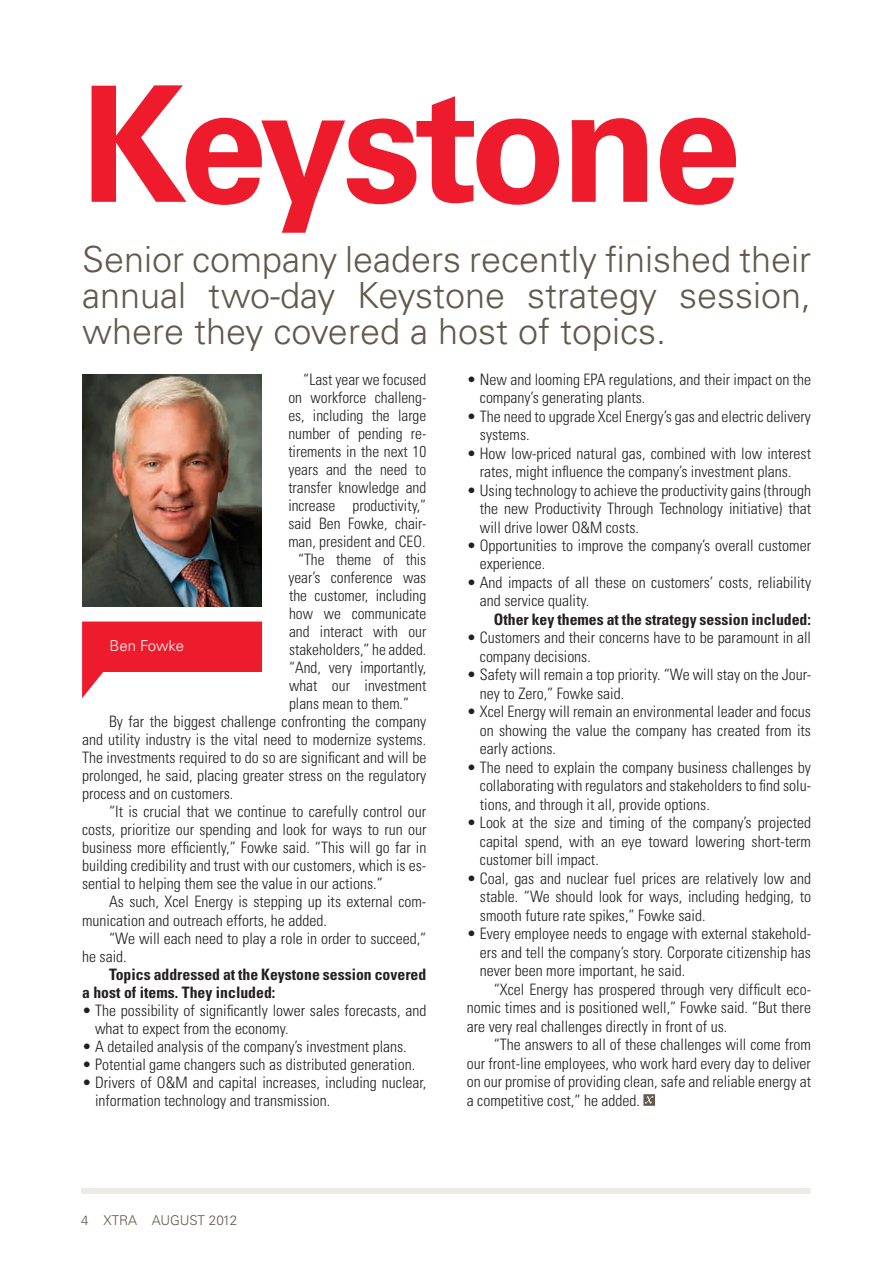
<style>
.page{position:relative;width:891px;height:1269px;background:#fff}
.page>*{position:absolute;margin:0;border:0;box-sizing:border-box;transform-origin:0 0}
.t1{font:700 161.1px "Univers";letter-spacing:-.03em;color:#ee1b2c}
.t2{font:300 36px/36px "Univers";color:#62584b;text-align:justify}
.t3{font:300 condensed 15.75px/18.5px "Univers";color:#231f20}
.t4{font:700 condensed 15.75px/18px "Univers";color:#231f20}
.t5{font:300 15px "Univers";letter-spacing:-.02em;color:#fff}
.t6{font:300 13.5px "Univers";color:#62584b}
</style>
<div class="page">
<div style="left:81px;top:1188px;width:730px;height:6px;background:#edebe8"></div>
<svg style="left:643px;top:1094px;width:12px;height:12px"></svg>
<img style="left:82px;top:374px;width:179px;height:232px">
<svg style="left:82px;top:622px;width:180px;height:76px"></svg>
<h1 class="t1" style="left:81px;top:51px;width:662px">Keystone</h1>
<h2 class="t2" style="left:82px;top:241px;width:730px">Senior company leaders recently finished their annual two-day Keystone strategy session, where they covered a host of topics.</h2>
<p class="t3" style="left:303px;top:370px;width:125px">“Last year we focused</p>
<p class="t3" style="left:288px;top:388px;width:139px">on workforce challeng-</p>
<p class="t3" style="left:288px;top:406px;width:139px">es, including the large</p>
<p class="t3" style="left:288px;top:424px;width:139px">number of pending re-</p>
<p class="t3" style="left:288px;top:442px;width:139px">tirements in the next 10</p>
<p class="t3" style="left:288px;top:460px;width:139px">years and the need to</p>
<p class="t3" style="left:288px;top:478px;width:139px">transfer knowledge and</p>
<p class="t3" style="left:288px;top:496px;width:139px">increase productivity,”</p>
<p class="t3" style="left:288px;top:514px;width:139px">said Ben Fowke, chair-</p>
<p class="t3" style="left:288px;top:532px;width:139px">man, president and CEO.</p>
<p class="t3" style="left:298px;top:550px;width:130px">“The theme of this</p>
<p class="t3" style="left:288px;top:568px;width:139px">year’s conference was</p>
<p class="t3" style="left:289px;top:586px;width:139px">the customer, including</p>
<p class="t3" style="left:289px;top:604px;width:139px">how we communicate</p>
<p class="t3" style="left:289px;top:622px;width:139px">and interact with our</p>
<p class="t3" style="left:289px;top:640px;width:139px">stakeholders,” he added.</p>
<p class="t3" style="left:289px;top:658px;width:139px">“And, very importantly,</p>
<p class="t3" style="left:289px;top:676px;width:139px">what our investment</p>
<p class="t3" style="left:289px;top:694px;width:121px">plans mean to them.”</p>
<p class="t3" style="left:109px;top:712px;width:319px">By far the biggest challenge confronting the company</p>
<p class="t3" style="left:82px;top:730px;width:346px">and utility industry is the vital need to modernize systems.</p>
<p class="t3" style="left:82px;top:748px;width:346px">The investments required to do so are significant and will be</p>
<p class="t3" style="left:82px;top:766px;width:346px">prolonged, he said, placing greater stress on the regulatory</p>
<p class="t3" style="left:82px;top:785px;width:153px">process and on customers.</p>
<p class="t3" style="left:109px;top:803px;width:319px">“It is crucial that we continue to carefully control our</p>
<p class="t3" style="left:82px;top:821px;width:346px">costs, prioritize our spending and look for ways to run our</p>
<p class="t3" style="left:82px;top:839px;width:346px">business more efficiently,” Fowke said. “This will go far in</p>
<p class="t3" style="left:82px;top:857px;width:346px">building credibility and trust with our customers, which is es-</p>
<p class="t3" style="left:82px;top:875px;width:302px">sential to helping them see the value in our actions.”</p>
<p class="t3" style="left:109px;top:893px;width:319px">As such, Xcel Energy is stepping up its external com-</p>
<p class="t3" style="left:82px;top:911px;width:246px">munication and outreach efforts, he added.</p>
<p class="t3" style="left:109px;top:929px;width:319px">“We will each need to play a role in order to succeed,”</p>
<p class="t3" style="left:82px;top:947px;width:46px">he said.</p>
<p class="t4" style="left:82px;top:965px;width:346px;text-indent:27px">Topics addressed at the Keystone session covered a host of items. They included:</p>
<p class="t3" style="left:95px;top:1001px;width:333px;line-height:18px;text-indent:-13px">• The possibility of significantly lower sales forecasts, and what to expect from the economy.</p>
<p class="t3" style="left:82px;top:1037px;width:326px">• A detailed analysis of the company’s investment plans.</p>
<p class="t3" style="left:82px;top:1055px;width:335px">• Potential game changers such as distributed generation.</p>
<p class="t3" style="left:95px;top:1073px;width:333px;line-height:18px;text-indent:-13px">• Drivers of O&amp;M and capital increases, including nuclear, information technology and transmission.</p>
<p class="t5" style="left:110px;top:636px;width:76px">Ben Fowke</p>
<p class="t3" style="left:480px;top:370px;width:333px;text-indent:-13px">• New and looming EPA regulations, and their impact on the company’s generating plants.</p>
<p class="t3" style="left:480px;top:407px;width:333px;text-indent:-13px">• The need to upgrade Xcel Energy’s gas and electric delivery systems.</p>
<p class="t3" style="left:467px;top:444px;width:346px;text-align:center">• How low-priced natural gas, combined with low interest rates, might influence the company’s investment plans.</p>
<p class="t3" style="left:480px;top:481px;width:333px;text-align:justify;text-indent:-13px">• Using technology to achieve the productivity gains (through the new Productivity Through Technology initiative) that will drive lower O&amp;M costs.</p>
<p class="t3" style="left:480px;top:536px;width:333px;text-indent:-13px">• Opportunities to improve the company’s overall customer experience.</p>
<p class="t3" style="left:480px;top:573px;width:333px;text-indent:-13px">• And impacts of all these on customers’ costs, reliability and service quality.</p>
<p class="t4" style="left:494px;top:610px;width:319px">Other key themes at the strategy session included:</p>
<p class="t3" style="left:480px;top:629px;width:333px;text-indent:-13px">• Customers and their concerns have to be paramount in all company decisions.</p>
<p class="t3" style="left:480px;top:666px;width:333px;text-indent:-13px">• Safety will remain a top priority. “We will stay on the Jour&shy;ney to Zero,” Fowke said.</p>
<p class="t3" style="left:480px;top:703px;width:333px;text-align:justify;text-indent:-13px">• Xcel Energy will remain an environmental leader and focus on showing the value the company has created from its early actions.</p>
<p class="t3" style="left:480px;top:758px;width:333px;text-align:justify;text-indent:-13px">• The need to explain the company business challenges by collaborating with regulators and stakeholders to find solu&shy;tions, and through it all, provide options.</p>
<p class="t3" style="left:480px;top:814px;width:333px;text-align:justify;text-indent:-13px">• Look at the size and timing of the company’s projected capital spend, with an eye toward lowering short-term customer bill impact.</p>
<p class="t3" style="left:480px;top:869px;width:333px;text-align:justify;text-indent:-13px">• Coal, gas and nuclear fuel prices are relatively low and stable. “We should look for ways, including hedging, to smooth future rate spikes,” Fowke said.</p>
<p class="t3" style="left:480px;top:925px;width:333px;text-align:justify;text-indent:-13px">• Every employee needs to engage with external stakehold&shy;ers and tell the company’s story. Corporate citizenship has never been more important, he said.</p>
<p class="t3" style="left:467px;top:980px;width:346px;text-align:justify;text-indent:27px">“Xcel Energy has prospered through very difficult eco&shy;nomic times and is positioned well,” Fowke said. “But there are very real challenges directly in front of us.</p>
<p class="t3" style="left:467px;top:1035px;width:346px;text-align:justify;text-indent:27px">“The answers to all of these challenges will come from our front-line employees, who work hard every day to deliver on our promise of providing clean, safe and reliable energy at a competitive cost,” he added.</p>
<p class="t6" style="left:81px;top:1212px;width:158px">4 XTRA AUGUST 2012</p>
</div>
